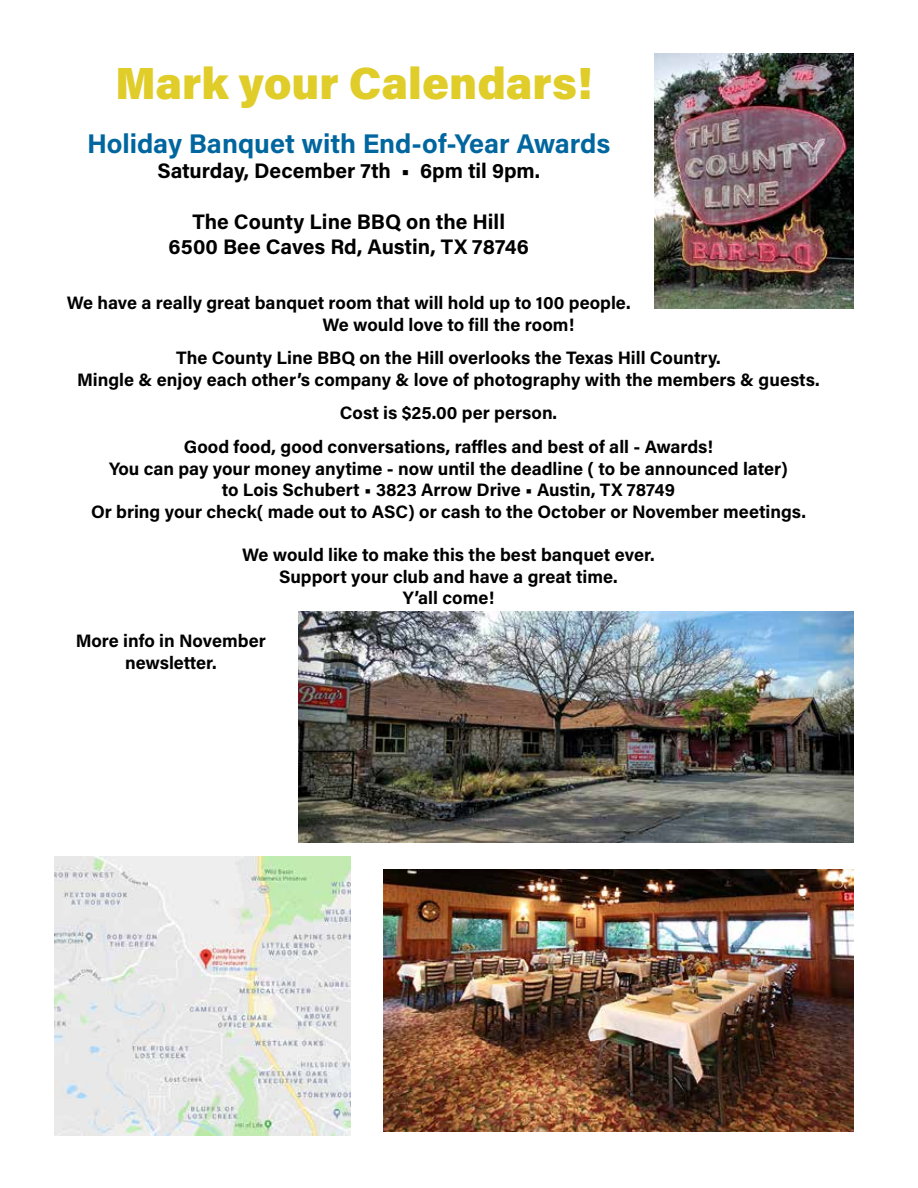
<style>
.page{position:relative;width:918px;height:1188px;background:#fff}
.page>*{position:absolute;margin:0;border:0;box-sizing:border-box;transform-origin:0 0}
.t1{font:900 45px "Acumin Pro";color:#e0cd2a}
.t2{font:700 27px "Acumin Pro";color:#00669f}
.t3{font:700 21px/25.2px "Acumin Pro";color:#000;text-align:center}
.t4{font:700 18px/21.6px "Acumin Pro";color:#000;text-align:center}
</style>
<div class="page">
<img style="left:298px;top:612px;width:556px;height:230px">
<img style="left:383px;top:869px;width:471px;height:263px">
<img style="left:654px;top:54px;width:199px;height:255px">
<img style="left:54px;top:856px;width:296px;height:279px">
<h1 class="t1" style="left:115px;top:51px;width:479px">Mark your Calendars!</h1>
<h2 class="t2" style="left:87px;top:125px;width:525px">Holiday Banquet with End-of-Year Awards</h2>
<p class="t3" style="left:157px;top:157px;width:384px">Saturday, December 7th • 6pm til 9pm.</p>
<p class="t3" style="left:168px;top:208px;width:362px">The County Line BBQ on the Hill<br>6500 Bee Caves Rd, Austin, TX 78746</p>
<p class="t4" style="left:323px;top:291px;width:310px;text-align:left;text-indent:-256px">We have a really great banquet room that will hold up to 100 people.<br>We would love to fill the room!</p>
<p class="t4" style="left:77px;top:346px;width:744px">The County Line BBQ on the Hill overlooks the Texas Hill Country.<br>Mingle &amp; enjoy each other’s company &amp; love of photography with the members &amp; guests.</p>
<p class="t4" style="left:184px;top:395px;width:531px;line-height:33.6px">Cost is $25.00 per person.<br>Good food, good conversations, raffles and best of all - Awards!</p>
<p class="t4" style="left:91px;top:457px;width:716px">You can pay your money anytime - now until the deadline ( to be announced later)<br>to Lois Schubert • 3823 Arrow Drive • Austin, TX 78749<br>Or bring your check( made out to ASC) or cash to the October or November meetings.</p>
<p class="t4" style="left:242px;top:543px;width:414px">We would like to make this the best banquet ever.<br>Support your club and have a great time.<br>Y’all come!</p>
<p class="t4" style="left:76px;top:629px;width:192px">More info in November newsletter.</p>
</div>
